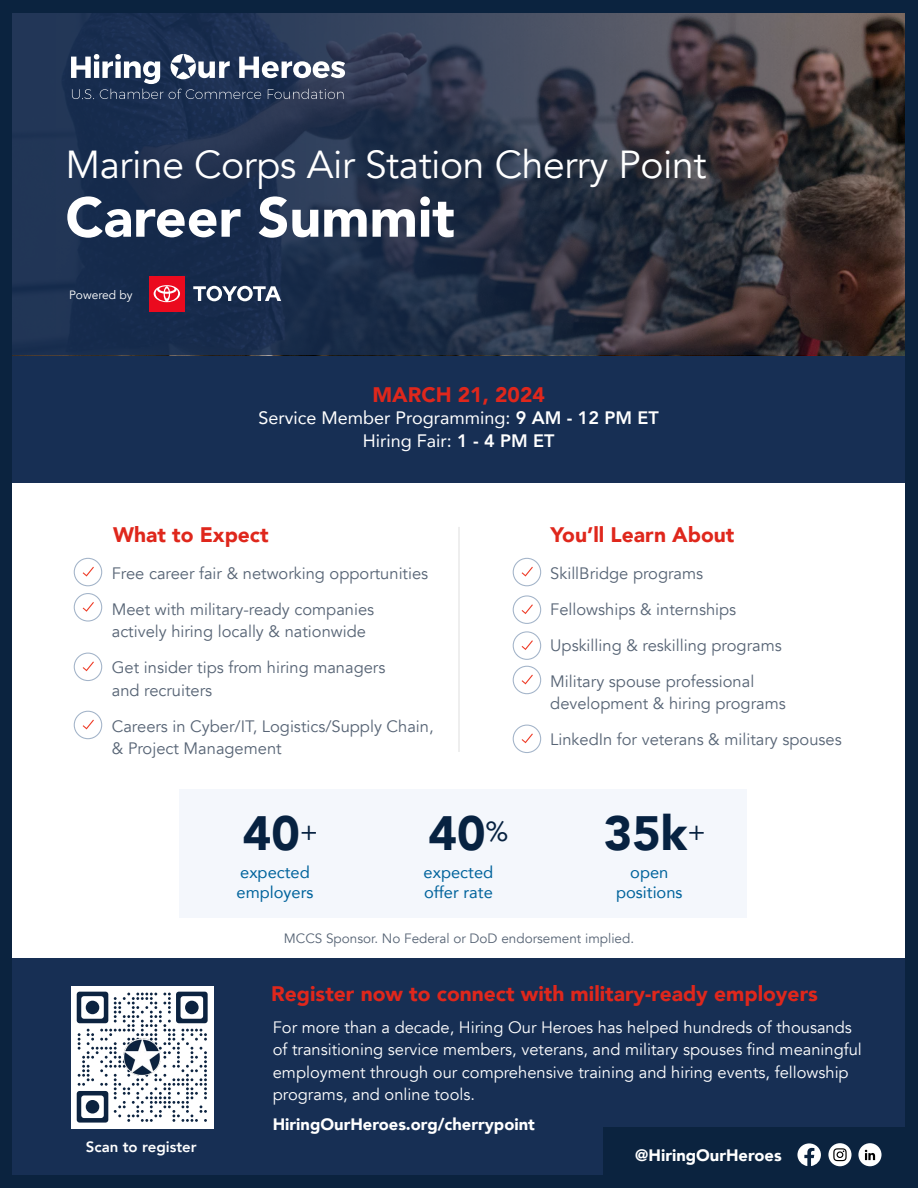
<style>
.page{position:relative;width:918px;height:1188px;background:#fff}
.page>*{position:absolute;margin:0;border:0;box-sizing:border-box;transform-origin:0 0}
.t1{font:900 55.5px "Avenir";color:#fff}
.t2{font:900 48.15px "Avenir";color:#072241}
.t3{font:39px "Avenir";letter-spacing:-.01em;color:#fff}
.t4{font:900 21px "Avenir";color:#df271c}
.t5{font:18px/22.5px "Avenir";color:#fff;text-align:center}
.t6{font:16.5px/36px "Avenir";color:#576475}
.t7{font:16.5px/22.5px "Avenir";color:#fff}
.t8{font:900 16.5px "Avenir";color:#fff}
.t9{font:16.5px/19.5px "Avenir";color:#00639c}
.t10{font:800 15px "Avenir";color:#fff}
.t11{font:13.5px "Avenir";color:#576475}
.t12{font:12px "Avenir";color:#fff}
.s1{font-weight:800}
</style>
<div class="page">
<div style="left:10px;top:354px;width:898px;height:129px;background:#172f54"></div>
<div style="left:9px;top:958px;width:899px;height:221px;background:#172f54"></div>
<svg style="left:12px;top:13px;width:893px;height:342px;background:#2e3446"></svg>
<div style="left:0;top:0;width:12px;height:1188px;background:#0b233f"></div>
<div style="left:905px;top:0;width:13px;height:1188px;background:#0b233f"></div>
<div style="left:0;top:0;width:918px;height:13px;background:#0b233f"></div>
<div style="left:0;top:1175px;width:918px;height:13px;background:#0b233f"></div>
<div style="left:71px;top:986px;width:142px;height:142px;background:#fff"></div>
<svg style="left:77px;top:992px;width:131px;height:131px"></svg>
<div style="left:86px;top:1001px;width:13px;height:13px;background:#0c2340;border-radius:50%"></div>
<div style="left:185px;top:1001px;width:14px;height:13px;background:#0c2340;border-radius:50%"></div>
<div style="left:86px;top:1100px;width:13px;height:14px;background:#0c2340;border-radius:50%"></div>
<img style="left:124px;top:1039px;width:37px;height:36px">
<div style="left:604px;top:1128px;width:314px;height:60px;background:#0b233f"></div>
<svg style="left:797px;top:1143px;width:24px;height:23px"></svg>
<svg style="left:828px;top:1143px;width:24px;height:23px"></svg>
<svg style="left:833px;top:1148px;width:14px;height:13px"></svg>
<svg style="left:858px;top:1143px;width:24px;height:23px"></svg>
<svg style="left:865px;top:1150px;width:10px;height:10px"></svg>
<svg style="left:193px;top:286px;width:88px;height:15px"></svg>
<svg style="left:149px;top:276px;width:35px;height:35px"></svg>
<svg style="left:71px;top:54px;width:274px;height:45px"></svg>
<div style="left:179px;top:790px;width:567px;height:128px;background:#f4f7fc"></div>
<svg style="left:513px;top:558px;width:28px;height:28px"></svg>
<svg style="left:74px;top:558px;width:28px;height:28px"></svg>
<svg style="left:513px;top:595px;width:28px;height:29px"></svg>
<svg style="left:74px;top:593px;width:28px;height:29px"></svg>
<svg style="left:74px;top:653px;width:28px;height:28px"></svg>
<svg style="left:74px;top:711px;width:28px;height:28px"></svg>
<svg style="left:513px;top:631px;width:28px;height:29px"></svg>
<svg style="left:513px;top:666px;width:28px;height:28px"></svg>
<svg style="left:513px;top:725px;width:28px;height:28px"></svg>
<hr style="left:458px;top:527px;width:2px;height:225px;background:#d2d3d4">
<h3 class="t3" style="left:65px;top:142px;width:642px">Marine Corps Air Station Cherry Point</h3>
<h1 class="t1" style="left:65px;top:170px;width:391px">Career Summit</h1>
<p class="t12" style="left:69px;top:288px;width:65px">Powered by</p>
<p class="t4" style="left:372px;top:376px;width:174px">MARCH 21, 2024</p>
<p class="t5" style="left:258px;top:406px;width:402px">Service Member Programming: <span class="s1">9 AM - 12 PM ET<br></span>Hiring Fair: <span class="s1">1 - 4 PM ET</span></p>
<p class="t4" style="left:113px;top:517px;width:157px">What to Expect</p>
<p class="t6" style="left:112px;top:555px;width:318px">Free career fair &amp; networking opportunities<br>Meet with military-ready companies</p>
<p class="t6" style="left:112px;top:614px;width:275px">actively hiring locally &amp; nationwide<br>Get insider tips from hiring managers</p>
<p class="t6" style="left:112px;top:672px;width:323px">and recruiters<br>Careers in Cyber/IT, Logistics/Supply Chain,</p>
<p class="t6" style="left:112px;top:731px;width:171px">&amp; Project Management</p>
<p class="t4" style="left:551px;top:517px;width:185px">You’ll Learn About</p>
<p class="t6" style="left:550px;top:555px;width:233px">SkillBridge programs<br>Fellowships &amp; internships<br>Upskilling &amp; reskilling programs<br>Military spouse professional</p>
<p class="t6" style="left:550px;top:686px;width:293px">development &amp; hiring programs<br>LinkedIn for veterans &amp; military spouses</p>
<h2 class="t2" style="left:243px;top:792px;width:77px">40<sup>+</sup></h2>
<h2 class="t2" style="left:429px;top:792px;width:81px">40<sup>%</sup></h2>
<h2 class="t2" style="left:604px;top:792px;width:104px">35k<sup>+</sup></h2>
<p class="t9" style="left:237px;top:862px;width:79px">expected employers</p>
<p class="t9" style="left:424px;top:862px;width:71px">expected offer rate</p>
<p class="t9" style="left:616px;top:862px;width:68px;text-align:center">open positions</p>
<p class="t11" style="left:284px;top:931px;width:352px">MCCS Sponsor. No Federal or DoD endorsement implied.</p>
<p class="t4" style="left:271px;top:976px;width:548px">Register now to connect with military-ready employers</p>
<p class="t10" style="left:86px;top:1136px;width:112px">Scan to register</p>
<p class="t7" style="left:273px;top:1016px;width:591px">For more than a decade, Hiring Our Heroes has helped hundreds of thousands of transitioning service members, veterans, and military spouses find meaningful employment through our comprehensive training and hiring events, fellowship programs, and online tools.</p>
<p class="t8" style="left:273px;top:1110px;width:264px">HiringOurHeroes.org/cherrypoint</p>
<p class="t8" style="left:635px;top:1142px;width:148px">@HiringOurHeroes</p>
</div>
